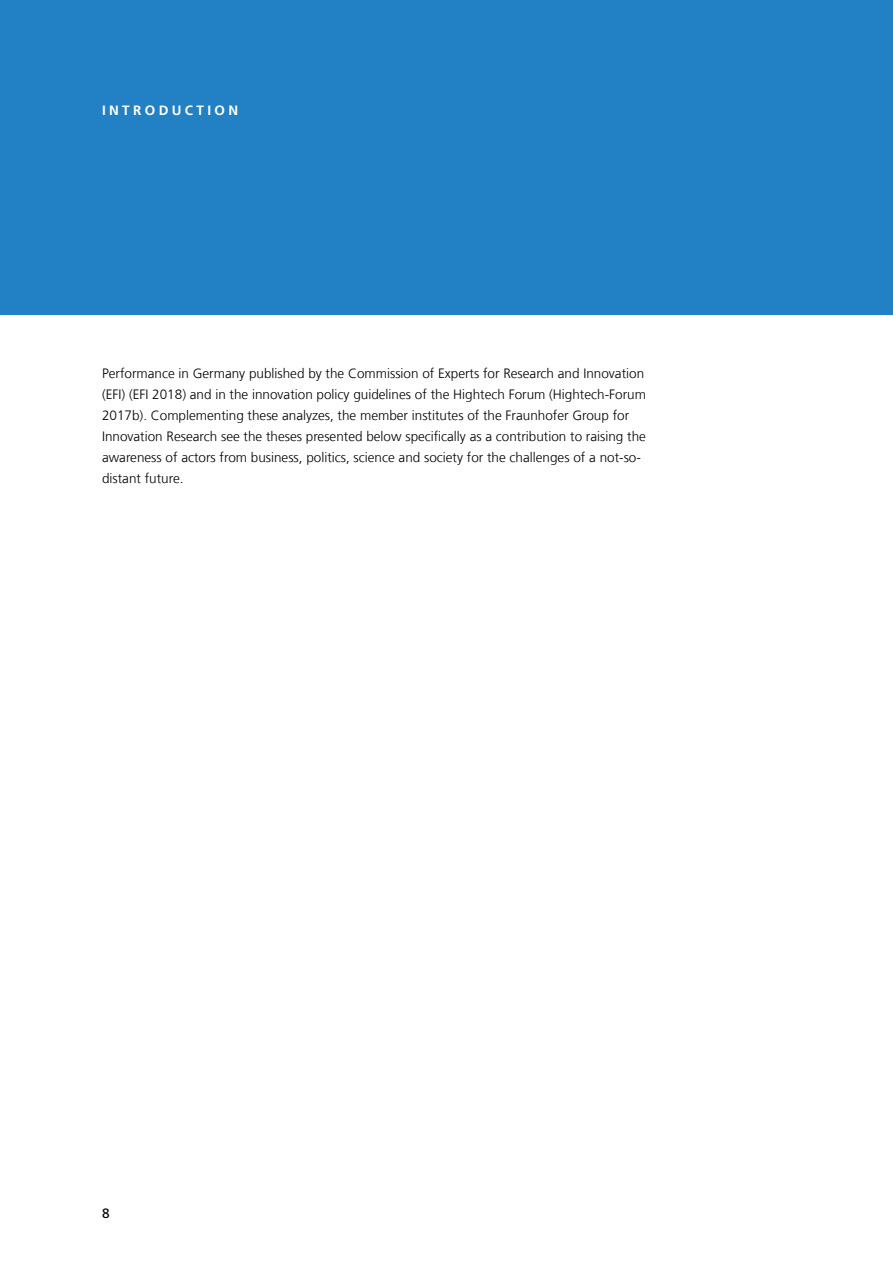
<style>
.page{position:relative;width:893px;height:1263px;background:#fff}
.page>*{position:absolute;margin:0;border:0;box-sizing:border-box;transform-origin:0 0}
.t1{font:300 13.5px/21px "Frutiger LT Com";color:#000}
.t2{font:700 13.5px "Frutiger LT Com";letter-spacing:.25em;color:#fff}
.t3{font:13.5px "Frutiger LT Com";color:#000}
</style>
<div class="page">
<div style="left:0;top:0;width:893px;height:315px;background:#2281c4"></div>
<p class="t2" style="left:102px;top:103px;width:138px">INTRODUCTION</p>
<p class="t1" style="left:102px;top:363px;width:545px">Performance in Germany published by the Commission of Experts for Research and Innovation (EFI) (EFI 2018) and in the innovation policy guidelines of the Hightech Forum (Hightech-Forum 2017b). Complementing these analyzes, the member institutes of the Fraunhofer Group for Innovation Research see the theses presented below specifically as a contribution to raising the awareness of actors from business, politics, science and society for the challenges of a not-so&shy;distant future.</p>
<p class="t3" style="left:102px;top:1205px;width:9px">8</p>
</div>
